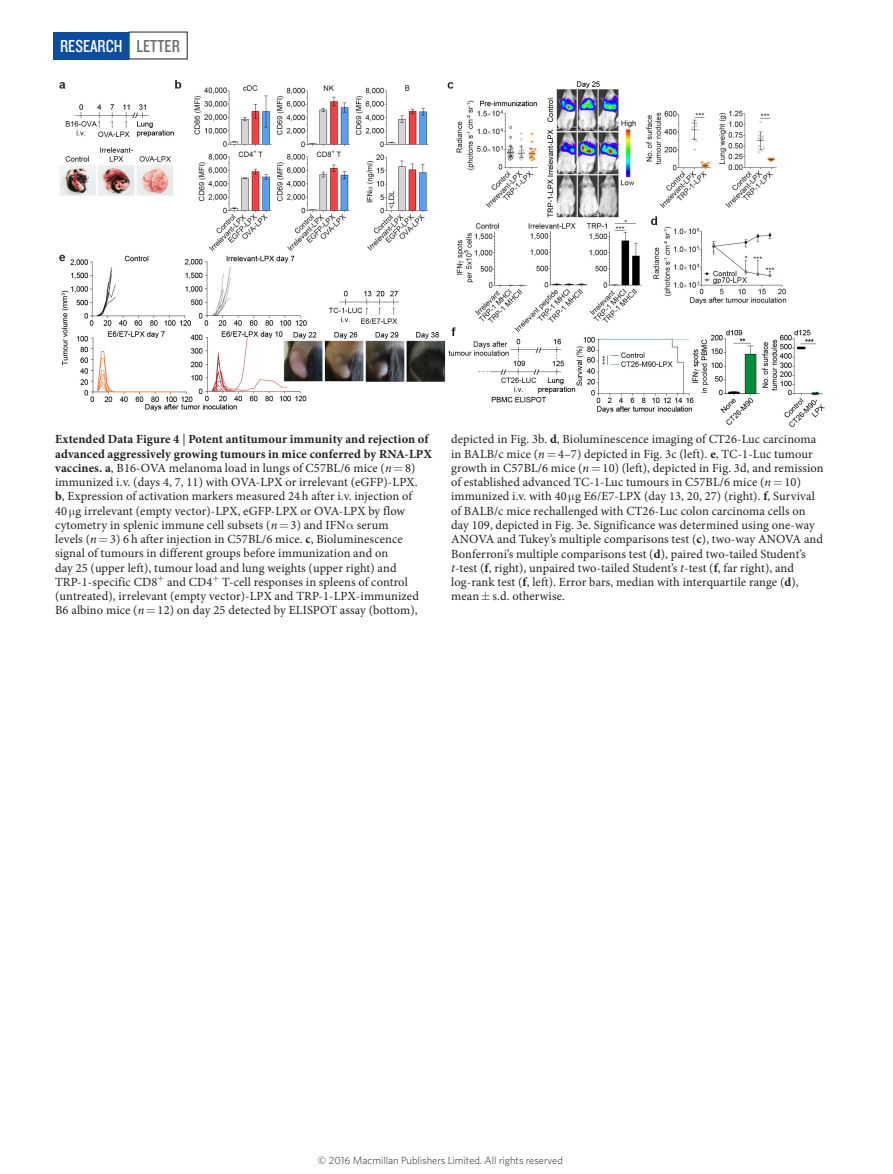
<style>
.page{position:relative;width:893px;height:1174px;background:#fff}
.page>*{position:absolute;margin:0;border:0;box-sizing:border-box;transform-origin:0 0}
.t1{font:18px "Knockout 29 Junior Ltweight";color:#fff}
.t2{font:12.45px/14.2px "Minion Pro";letter-spacing:.01em;color:#231f20}
.t3{font:300 10.5px "Whitney";color:#231f20}
.s1{color:#6c6d70}
.s2{font-weight:700}
.s3{font-style:italic}
</style>
<div class="page">
<div style="left:53px;top:32px;width:76px;height:27px;background:#0d4da1"></div>
<img style="left:60px;top:81px;width:765px;height:346px">
<h1 class="t1" style="left:60px;top:34px;width:121px">RESEARCH <span class="s1">LETTER</span></h1>
<p class="t2" style="left:55px;top:432px;width:379px"><span class="s2">Extended Data Figure 4</span> | <span class="s2">Potent antitumour immunity and rejection of advanced aggressively growing tumours in mice conferred by RNA-LPX vaccines. a</span>, B16-OVA melanoma load in lungs of C57BL/6 mice (<span class="s3">n</span> 8) immunized i.v. (days 4, 7, 11) with OVA-LPX or irrelevant (eGFP)-LPX.<br><span class="s2">b</span>, Expression of activation markers measured 24 h after i.v. injection of<br>40 g irrelevant (empty vector)-LPX, eGFP-LPX or OVA-LPX by flow cytometry in splenic immune cell subsets (<span class="s3">n</span> 3) and IFN serum<br>levels (<span class="s3">n</span> 3) 6 h after injection in C57BL/6 mice. <span class="s2">c</span>, Bioluminescence signal of tumours in different groups before immunization and on<br>day 25 (upper left), tumour load and lung weights (upper right) and TRP-1-specific CD8 and CD4 T-cell responses in spleens of control (untreated), irrelevant (empty vector)-LPX and TRP-1-LPX-immunized B6 albino mice (<span class="s3">n</span> 12) on day 25 detected by ELISPOT assay (bottom),</p>
<p class="t2" style="left:451px;top:432px;width:374px">depicted in Fig. 3b. <span class="s2">d</span>, Bioluminescence imaging of CT26-Luc carcinoma in BALB/c mice (<span class="s3">n</span> 4–7) depicted in Fig. 3c (left). <span class="s2">e</span>, TC-1-Luc tumour growth in C57BL/6 mice (<span class="s3">n</span> 10) (left), depicted in Fig. 3d, and remission of established advanced TC-1-Luc tumours in C57BL/6 mice (<span class="s3">n</span> 10) immunized i.v. with 40 g E6/E7-LPX (day 13, 20, 27) (right). <span class="s2">f</span>, Survival of BALB/c mice rechallenged with CT26-Luc colon carcinoma cells on day 109, depicted in Fig. 3e. Significance was determined using one-way ANOVA and Tukey’s multiple comparisons test (<span class="s2">c</span>), two-way ANOVA and Bonferroni’s multiple comparisons test (<span class="s2">d</span>), paired two-tailed Student’s <span class="s3">t</span>-test (<span class="s2">f</span>, right), unpaired two-tailed Student’s <span class="s3">t</span>-test (<span class="s2">f</span>, far right), and log-rank test (<span class="s2">f</span>, left). Error bars, median with interquartile range (<span class="s2">d</span>), mean s.d. otherwise.</p>
<p class="t3" style="left:318px;top:1153px;width:247px">© 2016 Macmillan Publishers Limited. All rights reserved</p>
</div>
